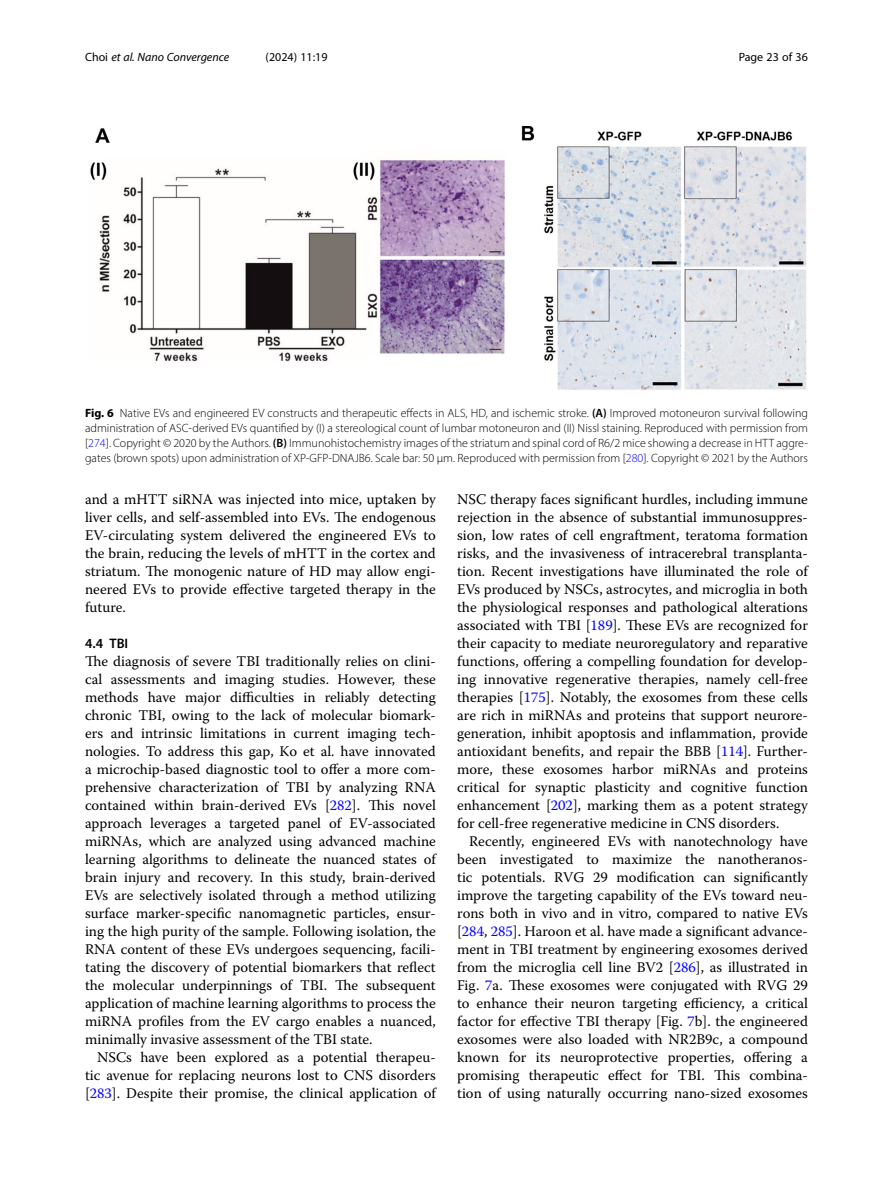
<style>
.page{position:relative;width:893px;height:1191px;background:#fff}
.page>*{position:absolute;margin:0;border:0;box-sizing:border-box;transform-origin:0 0}
.Body_Text_Indent{font:14.7px/18px "Warnock Pro";color:#000;text-align:justify}
.Body_Text{font:14.7px/18px "Warnock Pro";color:#000;text-align:justify}
.Head_2{font:600 13.8px "Myriad Pro";color:#000}
.Figure_Caption{font:300 12px/15px "Myriad Pro";color:#000;text-align:justify}
.t1{font:italic 12px "Myriad Pro";color:#000}
.t2{font:12px "Myriad Pro";color:#000}
.s1{font-style:normal}
.s2{font-weight:700}
.s3{font-weight:600}
.s4{color:#00f}
</style>
<div class="page">
<img style="left:90px;top:126px;width:717px;height:264px">
<p class="t1" style="left:85px;top:50px;width:146px"><span class="s1">Choi</span> et al. Nano Convergence</p>
<p class="t2" style="left:266px;top:50px;width:63px">(2024) 11:19</p>
<p class="t2" style="left:739px;top:50px;width:71px">Page 23 of 36</p>
<p class="Figure_Caption" style="left:85px;top:405px;width:724px"><span class="s2">Fig. 6</span> Native EVs and engineered EV constructs and therapeutic effects in ALS, HD, and ischemic stroke. <span class="s3">(A)</span> Improved motoneuron survival following administration of ASC-derived EVs quantified by (I) a stereological count of lumbar motoneuron and (II) Nissl staining. Reproduced with permission from [<span class="s4">274</span>]. Copyright © 2020 by the Authors. <span class="s3">(B)</span> Immunohistochemistry images of the striatum and spinal cord of R6/2 mice showing a decrease in HTT aggre&shy;gates (brown spots) upon administration of XP-GFP-DNAJB6. Scale bar: 50 μm. Reproduced with permission from [<span class="s4">280</span>]. Copyright © 2021 by the Authors</p>
<p class="Body_Text_Indent" style="left:85px;top:490px;width:352px">and a mHTT siRNA was injected into mice, uptaken by liver cells, and self-assembled into EVs. The endogenous EV-circulating system delivered the engineered EVs to the brain, reducing the levels of mHTT in the cortex and striatum. The monogenic nature of HD may allow engi&shy;neered EVs to provide effective targeted therapy in the future.</p>
<p class="Head_2" style="left:85px;top:635px;width:45px">4.4 TBI</p>
<p class="Body_Text" style="left:85px;top:652px;width:352px">The diagnosis of severe TBI traditionally relies on clini&shy;cal assessments and imaging studies. However, these methods have major difficulties in reliably detecting chronic TBI, owing to the lack of molecular biomark&shy;ers and intrinsic limitations in current imaging tech&shy;nologies. To address this gap, Ko et al. have innovated a microchip-based diagnostic tool to offer a more com&shy;prehensive characterization of TBI by analyzing RNA contained within brain-derived EVs [<span class="s4">282</span>]. This novel approach leverages a targeted panel of EV-associated miRNAs, which are analyzed using advanced machine learning algorithms to delineate the nuanced states of brain injury and recovery. In this study, brain-derived EVs are selectively isolated through a method utilizing surface marker-specific nanomagnetic particles, ensur&shy;ing the high purity of the sample. Following isolation, the RNA content of these EVs undergoes sequencing, facili&shy;tating the discovery of potential biomarkers that reflect the molecular underpinnings of TBI. The subsequent application of machine learning algorithms to process the miRNA profiles from the EV cargo enables a nuanced, minimally invasive assessment of the TBI state.</p>
<p class="Body_Text_Indent" style="left:85px;top:1048px;width:352px;text-indent:12px">NSCs have been explored as a potential therapeu&shy;tic avenue for replacing neurons lost to CNS disorders [<span class="s4">283</span>]. Despite their promise, the clinical application of</p>
<p class="Body_Text_Indent" style="left:457px;top:490px;width:352px">NSC therapy faces significant hurdles, including immune rejection in the absence of substantial immunosuppres&shy;sion, low rates of cell engraftment, teratoma formation risks, and the invasiveness of intracerebral transplanta&shy;tion. Recent investigations have illuminated the role of EVs produced by NSCs, astrocytes, and microglia in both the physiological responses and pathological alterations associated with TBI [<span class="s4">189</span>]. These EVs are recognized for their capacity to mediate neuroregulatory and reparative functions, offering a compelling foundation for develop&shy;ing innovative regenerative therapies, namely cell-free therapies [<span class="s4">175</span>]. Notably, the exosomes from these cells are rich in miRNAs and proteins that support neurore&shy;generation, inhibit apoptosis and inflammation, provide antioxidant benefits, and repair the BBB [<span class="s4">114</span>]. Further&shy;more, these exosomes harbor miRNAs and proteins critical for synaptic plasticity and cognitive function enhancement [<span class="s4">202</span>], marking them as a potent strategy for cell-free regenerative medicine in CNS disorders.</p>
<p class="Body_Text_Indent" style="left:457px;top:832px;width:352px;text-indent:12px">Recently, engineered EVs with nanotechnology have been investigated to maximize the nanotheranos&shy;tic potentials. RVG 29 modification can significantly improve the targeting capability of the EVs toward neu&shy;rons both in vivo and in vitro, compared to native EVs [<span class="s4">284</span>, <span class="s4">285</span>]. Haroon et al. have made a significant advance&shy;ment in TBI treatment by engineering exosomes derived from the microglia cell line BV2 [<span class="s4">286</span>], as illustrated in Fig. <span class="s4">7</span>a. These exosomes were conjugated with RVG 29 to enhance their neuron targeting efficiency, a critical factor for effective TBI therapy [Fig. <span class="s4">7</span>b]. the engineered exosomes were also loaded with NR2B9c, a compound known for its neuroprotective properties, offering a promising therapeutic effect for TBI. This combina&shy;tion of using naturally occurring nano-sized exosomes</p>
</div>
